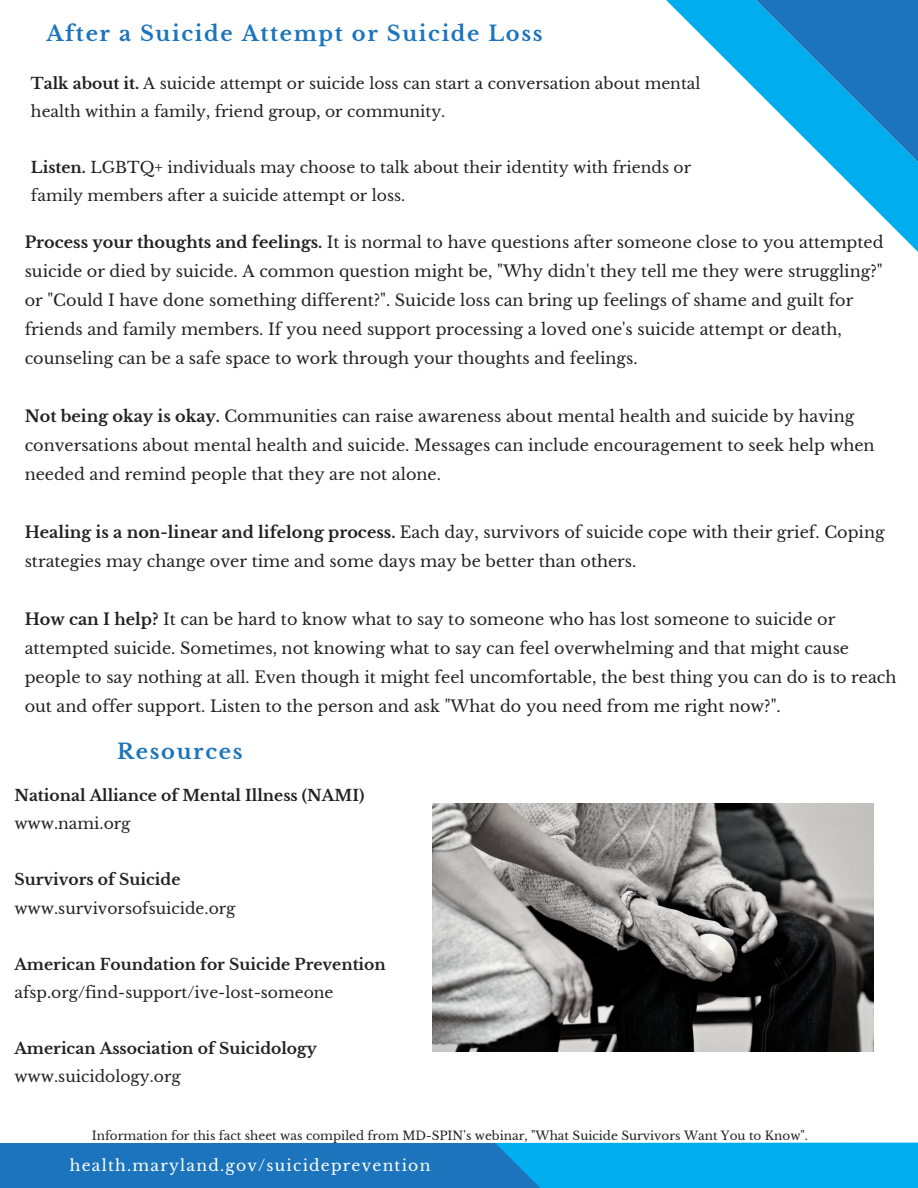
<style>
.page{position:relative;width:918px;height:1188px;background:#fff}
.page>*{position:absolute;margin:0;border:0;box-sizing:border-box;transform-origin:0 0}
.t1{font:700 21px "Libre Baskerville";letter-spacing:.08em;color:#1c75bc}
.t2{font:16.05px/29px "Libre Baskerville";color:#222}
.t3{font:15.6px/28.2px "Libre Baskerville";color:#222}
.t4{font:700 15.6px "Libre Baskerville";color:#222}
.t5{font:15.6px "Libre Baskerville";letter-spacing:.08em;color:#fff}
.t6{font:12px "Libre Baskerville";color:#222}
.s1{font-weight:700}
</style>
<div class="page">
<div style="left:0;top:1143px;width:745px;height:45px;background:#1c75bc"></div>
<svg style="left:495px;top:803px;width:423px;height:385px"></svg>
<svg style="left:673px;top:0;width:245px;height:247px"></svg>
<img style="left:432px;top:803px;width:441px;height:249px">
<h1 class="t1" style="left:46px;top:21px;width:498px">After a Suicide Attempt or Suicide Loss</h1>
<p class="t3" style="left:31px;top:69px;width:671px"><span class="s1">Talk about it.</span> A suicide attempt or suicide loss can start a conversation about mental health within a family, friend group, or community.</p>
<p class="t3" style="left:31px;top:153px;width:662px"><span class="s1">Listen.</span> LGBTQ+ individuals may choose to talk about their identity with friends or family members after a suicide attempt or loss.</p>
<p class="t2" style="left:25px;top:228px;width:860px"><span class="s1">Process your thoughts and feelings.</span> It is normal to have questions after someone close to you attempted suicide or died by suicide. A common question might be, "Why didn't they tell me they were struggling?" or "Could I have done something different?". Suicide loss can bring up feelings of shame and guilt for friends and family members. If you need support processing a loved one's suicide attempt or death, counseling can be a safe space to work through your thoughts and feelings.</p>
<p class="t2" style="left:25px;top:402px;width:851px"><span class="s1">Not being okay is okay.</span> Communities can raise awareness about mental health and suicide by having conversations about mental health and suicide. Messages can include encouragement to seek help when needed and remind people that they are not alone.</p>
<p class="t2" style="left:25px;top:518px;width:862px"><span class="s1">Healing is a non-linear and lifelong process.</span> Each day, survivors of suicide cope with their grief. Coping strategies may change over time and some days may be better than others.</p>
<p class="t2" style="left:25px;top:605px;width:873px"><span class="s1">How can I help?</span> It can be hard to know what to say to someone who has lost someone to suicide or attempted suicide. Sometimes, not knowing what to say can feel overwhelming and that might cause people to say nothing at all. Even though it might feel uncomfortable, the best thing you can do is to reach out and offer support. Listen to the person and ask "What do you need from me right now?".</p>
<h1 class="t1" style="left:117px;top:738px;width:127px">Resources</h1>
<p class="t4" style="left:14px;top:786px;width:351px">National Alliance of Mental Illness (NAMI)</p>
<p class="t3" style="left:14px;top:810px;width:118px">www.nami.org</p>
<p class="t4" style="left:14px;top:870px;width:168px">Survivors of Suicide</p>
<p class="t3" style="left:14px;top:894px;width:223px">www.survivorsofsuicide.org</p>
<p class="t4" style="left:14px;top:955px;width:373px">American Foundation for Suicide Prevention</p>
<p class="t3" style="left:14px;top:978px;width:321px">afsp.org/find-support/ive-lost-someone</p>
<p class="t4" style="left:14px;top:1039px;width:304px">American Association of Suicidology</p>
<p class="t3" style="left:14px;top:1063px;width:168px">www.suicidology.org</p>
<p class="t6" style="left:92px;top:1128px;width:718px">Information for this fact sheet was compiled from MD-SPIN's webinar, "What Suicide Survivors Want You to Know".</p>
<p class="t5" style="left:70px;top:1156px;width:362px">health.maryland.gov/suicideprevention</p>
</div>
